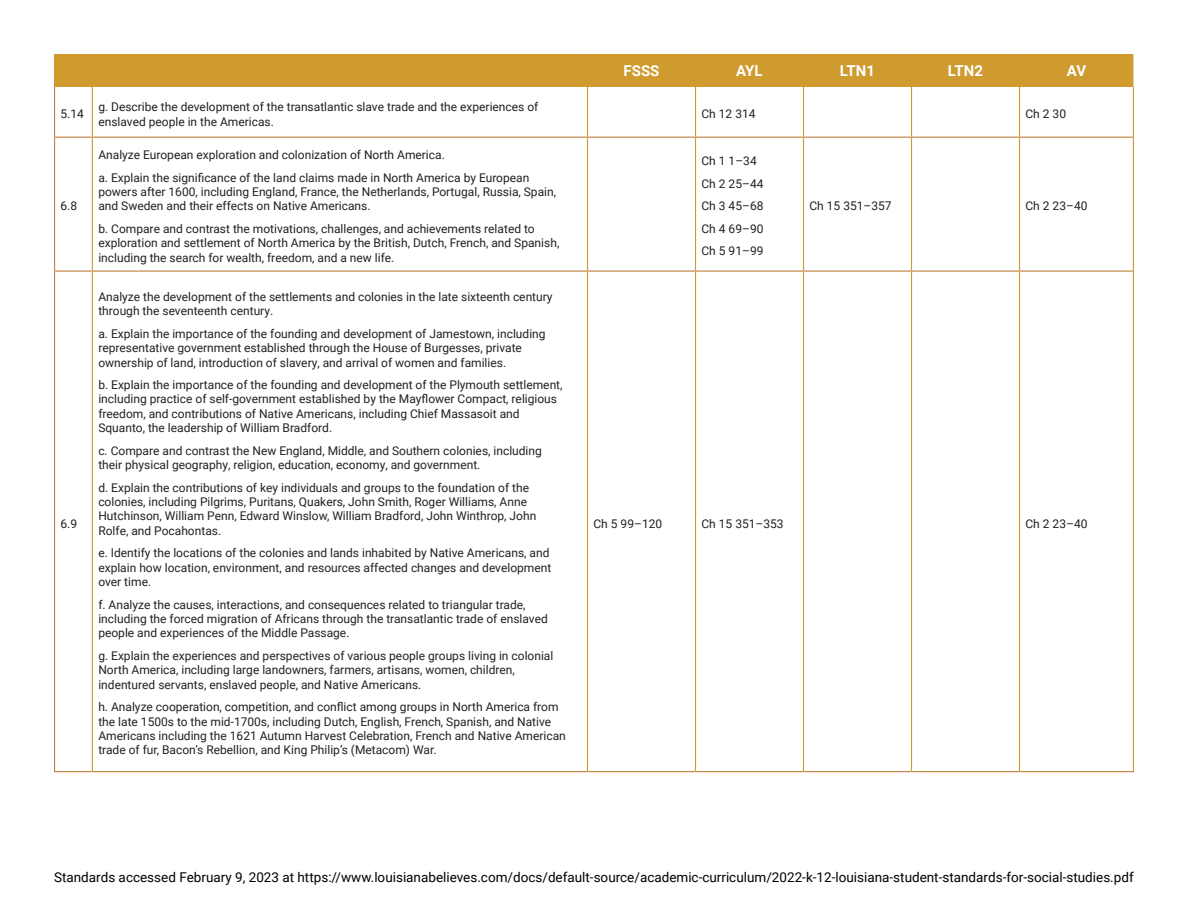
<style>
.page{position:relative;width:1188px;height:918px;background:#fff}
.page>*{position:absolute;margin:0;border:0;box-sizing:border-box;transform-origin:0 0}
.t1{font:700 15px "Roboto";color:#fff}
.t2{font:13.5px "Roboto";color:#000}
.t3{font:12px/14.4px "Roboto";color:#231f20}
</style>
<div class="page">
<div style="left:55px;top:55px;width:1078px;height:32px;background:#cf9a2e"></div>
<hr style="left:92px;top:87px;width:1px;height:50px;background:#cf9a2e">
<hr style="left:587px;top:87px;width:1px;height:50px;background:#cf9a2e">
<hr style="left:695px;top:87px;width:1px;height:50px;background:#cf9a2e">
<hr style="left:803px;top:87px;width:1px;height:50px;background:#cf9a2e">
<hr style="left:911px;top:87px;width:1px;height:50px;background:#cf9a2e">
<hr style="left:1019px;top:87px;width:1px;height:50px;background:#cf9a2e">
<hr style="left:1133px;top:87px;width:1px;height:50px;background:#cf9a2e">
<hr style="left:92px;top:138px;width:1px;height:133px;background:#cf9a2e">
<hr style="left:587px;top:138px;width:1px;height:133px;background:#cf9a2e">
<hr style="left:695px;top:138px;width:1px;height:133px;background:#cf9a2e">
<hr style="left:803px;top:138px;width:1px;height:133px;background:#cf9a2e">
<hr style="left:911px;top:138px;width:1px;height:133px;background:#cf9a2e">
<hr style="left:1019px;top:138px;width:1px;height:133px;background:#cf9a2e">
<hr style="left:1133px;top:137px;width:1px;height:134px;background:#cf9a2e">
<hr style="left:92px;top:272px;width:1px;height:499px;background:#cf9a2e">
<hr style="left:587px;top:272px;width:1px;height:499px;background:#cf9a2e">
<hr style="left:695px;top:272px;width:1px;height:499px;background:#cf9a2e">
<hr style="left:803px;top:272px;width:1px;height:499px;background:#cf9a2e">
<hr style="left:911px;top:272px;width:1px;height:499px;background:#cf9a2e">
<hr style="left:1019px;top:272px;width:1px;height:499px;background:#cf9a2e">
<hr style="left:1133px;top:271px;width:1px;height:500px;background:#cf9a2e">
<hr style="left:54px;top:55px;width:1px;height:32px;background:#cf9a2e">
<hr style="left:54px;top:54px;width:38px;height:1px;background:#cf992e">
<hr style="left:92px;top:54px;width:496px;height:1px;background:#cf992e">
<hr style="left:588px;top:54px;width:108px;height:1px;background:#cf992e">
<hr style="left:696px;top:54px;width:108px;height:1px;background:#cf992e">
<hr style="left:804px;top:54px;width:108px;height:1px;background:#cf992e">
<hr style="left:912px;top:54px;width:108px;height:1px;background:#cf992e">
<hr style="left:1020px;top:54px;width:113px;height:1px;background:#cf992e">
<hr style="left:54px;top:87px;width:1px;height:50px;background:#c17f3c">
<hr style="left:54px;top:137px;width:38px;height:1px;background:#c17f3c">
<hr style="left:54px;top:138px;width:1px;height:133px;background:#c17f3c">
<hr style="left:92px;top:137px;width:496px;height:1px;background:#c17f3c">
<hr style="left:588px;top:137px;width:108px;height:1px;background:#c17f3c">
<hr style="left:696px;top:137px;width:108px;height:1px;background:#c17f3c">
<hr style="left:804px;top:137px;width:108px;height:1px;background:#c17f3c">
<hr style="left:912px;top:137px;width:108px;height:1px;background:#c17f3c">
<hr style="left:1020px;top:137px;width:113px;height:1px;background:#c17f3c">
<hr style="left:54px;top:271px;width:38px;height:1px;background:#c17f3c">
<hr style="left:54px;top:272px;width:1px;height:499px;background:#c17f3c">
<hr style="left:92px;top:271px;width:496px;height:1px;background:#c17f3c">
<hr style="left:588px;top:271px;width:108px;height:1px;background:#c17f3c">
<hr style="left:696px;top:271px;width:108px;height:1px;background:#c17f3c">
<hr style="left:804px;top:271px;width:108px;height:1px;background:#c17f3c">
<hr style="left:912px;top:271px;width:108px;height:1px;background:#c17f3c">
<hr style="left:1020px;top:271px;width:113px;height:1px;background:#c17f3c">
<hr style="left:54px;top:771px;width:38px;height:1px;background:#c17f3c">
<hr style="left:92px;top:771px;width:496px;height:1px;background:#c17f3c">
<hr style="left:588px;top:771px;width:108px;height:1px;background:#c17f3c">
<hr style="left:696px;top:771px;width:108px;height:1px;background:#c17f3c">
<hr style="left:804px;top:771px;width:108px;height:1px;background:#c17f3c">
<hr style="left:912px;top:771px;width:108px;height:1px;background:#c17f3c">
<hr style="left:1020px;top:771px;width:114px;height:1px;background:#c17f3c">
<p class="t1" style="left:624px;top:60px;width:37px">FSSS</p>
<p class="t1" style="left:736px;top:60px;width:28px">AYL</p>
<p class="t1" style="left:840px;top:60px;width:37px">LTN1</p>
<p class="t1" style="left:948px;top:60px;width:37px">LTN2</p>
<p class="t1" style="left:1067px;top:60px;width:21px">AV</p>
<p class="t3" style="left:61px;top:106px;width:25px">5.14</p>
<p class="t3" style="left:98px;top:99px;width:442px">g. Describe the development of the transatlantic slave trade and the experiences of enslaved people in the Americas.</p>
<p class="t3" style="left:702px;top:106px;width:56px">Ch 12 314</p>
<p class="t3" style="left:1026px;top:106px;width:42px">Ch 2 30</p>
<p class="t3" style="left:61px;top:198px;width:18px">6.8</p>
<p class="t3" style="left:61px;top:516px;width:18px">6.9</p>
<p class="t3" style="left:98px;top:147px;width:348px">Analyze European exploration and colonization of North America.</p>
<p class="t3" style="left:98px;top:170px;width:459px">a. Explain the significance of the land claims made in North America by European powers after 1600, including England, France, the Netherlands, Portugal, Russia, Spain, and Sweden and their effects on Native Americans.</p>
<p class="t3" style="left:98px;top:221px;width:462px">b. Compare and contrast the motivations, challenges, and achievements related to exploration and settlement of North America by the British, Dutch, French, and Spanish, including the search for wealth, freedom, and a new life.</p>
<p class="t3" style="left:98px;top:289px;width:456px">Analyze the development of the settlements and colonies in the late sixteenth century through the seventeenth century.</p>
<p class="t3" style="left:98px;top:326px;width:449px">a. Explain the importance of the founding and development of Jamestown, including representative government established through the House of Burgesses, private ownership of land, introduction of slavery, and arrival of women and families.</p>
<p class="t3" style="left:98px;top:377px;width:466px">b. Explain the importance of the founding and development of the Plymouth settlement, including practice of self-government established by the Mayflower Compact, religious freedom, and contributions of Native Americans, including Chief Massasoit and Squanto, the leadership of William Bradford.</p>
<p class="t3" style="left:98px;top:443px;width:445px">c. Compare and contrast the New England, Middle, and Southern colonies, including their physical geography, religion, education, economy, and government.</p>
<p class="t3" style="left:98px;top:480px;width:439px">d. Explain the contributions of key individuals and groups to the foundation of the colonies, including Pilgrims, Puritans, Quakers, John Smith, Roger Williams, Anne Hutchinson, William Penn, Edward Winslow, William Bradford, John Winthrop, John Rolfe, and Pocahontas.</p>
<p class="t3" style="left:98px;top:545px;width:454px">e. Identify the locations of the colonies and lands inhabited by Native Americans, and explain how location, environment, and resources affected changes and development over time.</p>
<p class="t3" style="left:98px;top:597px;width:451px">f. Analyze the causes, interactions, and consequences related to triangular trade, including the forced migration of Africans through the transatlantic trade of enslaved people and experiences of the Middle Passage.</p>
<p class="t3" style="left:98px;top:648px;width:457px">g. Explain the experiences and perspectives of various people groups living in colonial<br>North America, including large landowners, farmers, artisans, women, children, indentured servants, enslaved people, and Native Americans.</p>
<p class="t3" style="left:98px;top:699px;width:469px">h. Analyze cooperation, competition, and conflict among groups in North America from the late 1500s to the mid-1700s, including Dutch, English, French, Spanish, and Native Americans including the 1621 Autumn Harvest Celebration, French and Native American trade of fur, Bacon’s Rebellion, and King Philip’s (Metacom) War.</p>
<p class="t3" style="left:702px;top:153px;width:57px">Ch 1 1–34</p>
<p class="t3" style="left:702px;top:176px;width:63px">Ch 2 25–44</p>
<p class="t3" style="left:702px;top:198px;width:63px">Ch 3 45–68</p>
<p class="t3" style="left:702px;top:221px;width:63px">Ch 4 69–90</p>
<p class="t3" style="left:702px;top:243px;width:63px">Ch 5 91–99</p>
<p class="t3" style="left:810px;top:198px;width:84px">Ch 15 351–357</p>
<p class="t3" style="left:1026px;top:198px;width:63px">Ch 2 23–40</p>
<p class="t3" style="left:594px;top:516px;width:70px">Ch 5 99–120</p>
<p class="t3" style="left:702px;top:516px;width:84px">Ch 15 351–353</p>
<p class="t3" style="left:1026px;top:516px;width:63px">Ch 2 23–40</p>
<p class="t2" style="left:54px;top:868px;width:1081px">Standards accessed February 9, 2023 at https://www.louisianabelieves.com/docs/default-source/academic-curriculum/2022-k-12-louisiana-student-standards-for-social-studies.pdf</p>
</div>
